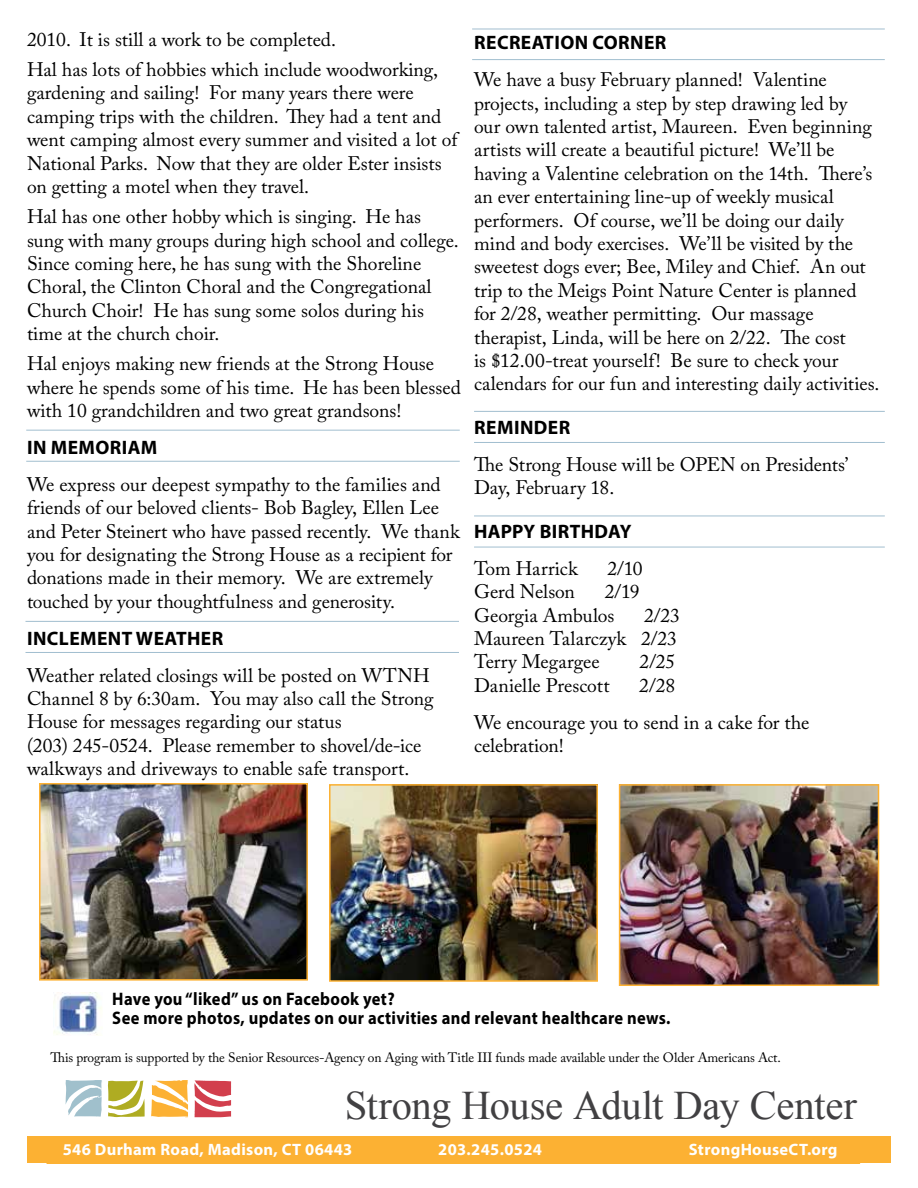
<style>
.page{position:relative;width:918px;height:1188px;background:#fff}
.page>*{position:absolute;margin:0;border:0;box-sizing:border-box;transform-origin:0 0}
.t1{font:40.5px "Times New Roman";letter-spacing:-.01em;color:#414042}
.t2{font:19.5px/23.4px "Adobe Caslon Pro";color:#000}
.t3{font:700 19.5px "Myriad Pro";letter-spacing:.02em;color:#000}
.t4{font:700 18.15px/19.5px "Myriad Pro";letter-spacing:.02em;color:#000;scale:.91 1}
.t5{font:700 16.5px "Myriad Pro";letter-spacing:.02em;color:#fff}
.t6{font:13.5px "Adobe Caslon Pro";letter-spacing:-.01em;color:#000}
</style>
<div class="page">
<div style="left:27px;top:1136px;width:864px;height:27px;background:#fcb133"></div>
<svg style="left:46px;top:1163px;width:814px;height:1px"></svg>
<img style="left:54px;top:992px;width:48px;height:43px">
<img style="left:332px;top:787px;width:263px;height:192px">
<div style="left:329px;top:784px;width:269px;height:198px;border:2px solid #fcb133"></div>
<img style="left:622px;top:787px;width:254px;height:196px">
<div style="left:619px;top:784px;width:260px;height:202px;border:2px solid #fcb133"></div>
<svg style="left:151px;top:1080px;width:81px;height:38px"></svg>
<svg style="left:66px;top:1080px;width:79px;height:38px"></svg>
<hr style="left:472px;top:59px;width:413px;height:1px;background:#a1becf">
<hr style="left:472px;top:29px;width:413px;height:1px;background:#a1becf">
<hr style="left:26px;top:461px;width:434px;height:1px;background:#a1becf">
<hr style="left:26px;top:430px;width:434px;height:1px;background:#a1becf">
<img style="left:42px;top:786px;width:263px;height:192px">
<div style="left:39px;top:783px;width:269px;height:198px;border:2px solid #fcb133"></div>
<hr style="left:474px;top:442px;width:411px;height:1px;background:#a1becf">
<hr style="left:474px;top:411px;width:411px;height:1px;background:#a1becf">
<hr style="left:26px;top:652px;width:433px;height:1px;background:#a1becf">
<hr style="left:26px;top:621px;width:433px;height:1px;background:#a1becf">
<hr style="left:474px;top:547px;width:411px;height:1px;background:#a1becf">
<hr style="left:474px;top:516px;width:411px;height:1px;background:#a1becf">
<p class="t2" style="left:27px;top:24px;width:413px;line-height:30.2px">2010. It is still a work to be completed.<br>Hal has lots of hobbies which include woodworking,</p>
<p class="t2" style="left:27px;top:81px;width:432px">gardening and sailing! For many years there were camping trips with the children. They had a tent and went camping almost every summer and visited a lot of National Parks. Now that they are older Ester insists on getting a motel when they travel.</p>
<p class="t2" style="left:27px;top:205px;width:433px">Hal has one other hobby which is singing. He has sung with many groups during high school and college.<br>Since coming here, he has sung with the Shoreline Choral, the Clinton Choral and the Congregational Church Choir! He has sung some solos during his time at the church choir.</p>
<p class="t2" style="left:27px;top:352px;width:435px">Hal enjoys making new friends at the Strong House where he spends some of his time. He has been blessed with 10 grandchildren and two great grandsons!</p>
<p class="t3" style="left:27px;top:435px;width:132px">IN MEMORIAM</p>
<p class="t2" style="left:27px;top:472px;width:434px">We express our deepest sympathy to the families and friends of our beloved clients- Bob Bagley, Ellen Lee and Peter Steinert who have passed recently. We thank you for designating the Strong House as a recipient for donations made in their memory. We are extremely touched by your thoughtfulness and generosity.</p>
<p class="t3" style="left:27px;top:625px;width:198px">INCLEMENT WEATHER</p>
<p class="t2" style="left:27px;top:663px;width:408px">Weather related closings will be posted on WTNH Channel 8 by 6:30am. You may also call the Strong House for messages regarding our status<br>(203) 245-0524. Please remember to shovel/de-ice walkways and driveways to enable safe transport.</p>
<p class="t3" style="left:474px;top:30px;width:194px">RECREATION CORNER</p>
<p class="t2" style="left:474px;top:68px;width:407px">We have a busy February planned! Valentine projects, including a step by step drawing led by<br>our own talented artist, Maureen. Even beginning artists will create a beautiful picture! We’ll be having a Valentine celebration on the 14th. There’s an ever entertaining line-up of weekly musical performers. Of course, we’ll be doing our daily mind and body exercises. We’ll be visited by the sweetest dogs ever; Bee, Miley and Chief. An out trip to the Meigs Point Nature Center is planned for 2/28, weather permitting. Our massage therapist, Linda, will be here on 2/22. The cost<br>is $12.00-treat yourself! Be sure to check your calendars for our fun and interesting daily activities.</p>
<p class="t3" style="left:474px;top:415px;width:98px">REMINDER</p>
<p class="t2" style="left:474px;top:453px;width:376px">The Strong House will be OPEN on Presidents’<br>Day, February 18.</p>
<p class="t3" style="left:474px;top:519px;width:159px">HAPPY BIRTHDAY</p>
<p class="t2" style="left:474px;top:556px;width:105px">Tom Harrick</p>
<p class="t2" style="left:607px;top:556px;width:37px">2/10</p>
<p class="t2" style="left:474px;top:580px;width:102px">Gerd Nelson</p>
<p class="t2" style="left:474px;top:580px;width:167px;text-indent:131px">2/19<br>Georgia Ambulos</p>
<p class="t2" style="left:474px;top:603px;width:207px;text-indent:170px">2/23<br>Maureen Talarczyk 2/23<br>Terry Megargee</p>
<p class="t2" style="left:640px;top:650px;width:37px">2/25</p>
<p class="t2" style="left:474px;top:667px;width:337px;line-height:36.9px;text-indent:165px">2/28<br>We encourage you to send in a cake for the</p>
<p class="t2" style="left:474px;top:734px;width:91px">celebration!</p>
<p class="t2" style="left:474px;top:673px;width:137px">Danielle Prescott</p>
<p class="t4" style="left:112px;top:988px;width:615px">Have you “liked” us on Facebook yet?<br>See more photos, updates on our activities and relevant healthcare news.</p>
<p class="t6" style="left:51px;top:1049px;width:732px">This program is supported by the Senior Resources-Agency on Aging with Title III funds made available under the Older Americans Act.</p>
<h1 class="t1" style="left:345px;top:1078px;width:514px">Strong House Adult Day Center</h1>
<p class="t5" style="left:63px;top:1139px;width:291px">546 Durham Road, Madison, CT 06443</p>
<p class="t5" style="left:438px;top:1139px;width:105px">203.245.0524</p>
<p class="t5" style="left:689px;top:1139px;width:150px">StrongHouseCT.org</p>
</div>
